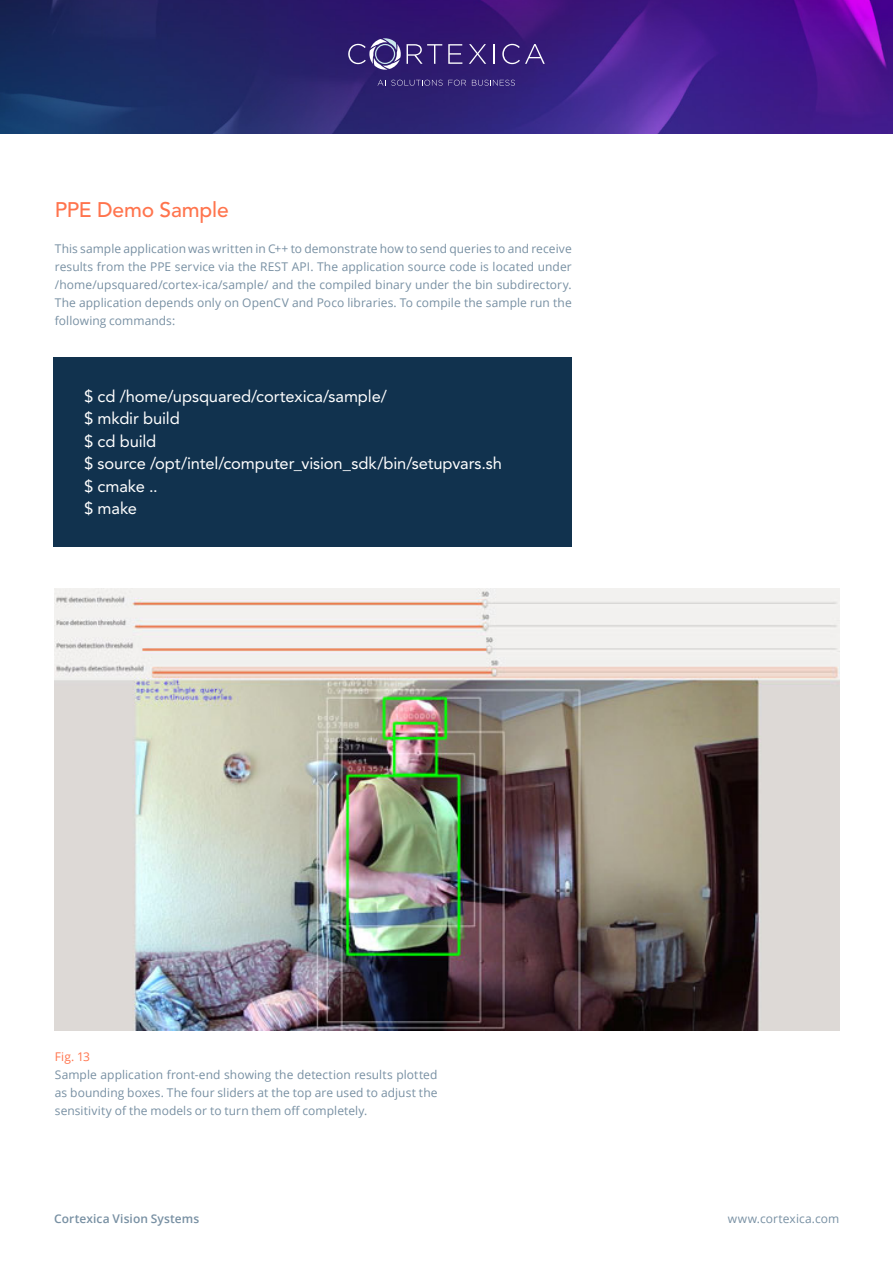
<style>
.page{position:relative;width:893px;height:1263px;background:#fff}
.page>*{position:absolute;margin:0;border:0;box-sizing:border-box;transform-origin:0 0}
.t1{font:500 21px "Avenir LT Std";letter-spacing:-.01em;color:#ff744d}
.t2{font:16.5px/22.5px "Avenir LT Std";letter-spacing:-.005em;color:#fff}
.t3{font:12px/18px "Open Sans";letter-spacing:.005em;color:#7890a3;text-align:justify}
.t4{font:600 12px "Open Sans";letter-spacing:.01em;color:#7890a3}
.t5{font:12px "Open Sans";color:#ff744d}
</style>
<div class="page">
<img style="left:0;top:0;width:893px;height:134px">
<svg style="left:407px;top:44px;width:35px;height:20px"></svg>
<svg style="left:448px;top:44px;width:14px;height:20px"></svg>
<svg style="left:469px;top:44px;width:17px;height:20px"></svg>
<svg style="left:494px;top:44px;width:1px;height:20px"></svg>
<svg style="left:502px;top:44px;width:43px;height:20px"></svg>
<svg style="left:348px;top:38px;width:53px;height:32px;background:#5d5190"></svg>
<svg style="left:378px;top:80px;width:88px;height:6px"></svg>
<svg style="left:472px;top:80px;width:43px;height:6px"></svg>
<div style="left:54px;top:357px;width:518px;height:189px;background:#11324e"></div>
<img style="left:54px;top:589px;width:785px;height:441px">
<h1 class="t1" style="left:55px;top:198px;width:175px">PPE Demo Sample</h1>
<p class="t3" style="left:55px;top:239px;width:518px">This sample application was written in C++ to demonstrate how to send queries to and receive results from the PPE service via the REST API. The application source code is located under /home/upsquared/cortex-ica/sample/ and the compiled binary under the bin subdirectory.<br>The application depends only on OpenCV and Poco libraries. To compile the sample run the following commands:</p>
<h2 class="t2" style="left:84px;top:385px;width:419px">$ cd /home/upsquared/cortexica/sample/<br>$ mkdir build<br>$ cd build<br>$ source /opt/intel/computer_vision_sdk/bin/setupvars.sh $ cmake ..<br>$ make</h2>
<p class="t5" style="left:55px;top:1048px;width:37px">Fig. 13</p>
<p class="t3" style="left:55px;top:1065px;width:384px">Sample application front-end showing the detection results plotted as bounding boxes. The four sliders at the top are used to adjust the sensitivity of the models or to turn them off completely.</p>
<p class="t4" style="left:54px;top:1211px;width:147px">Cortexica Vision Systems</p>
<p class="t3" style="left:728px;top:1210px;width:113px">www.cortexica.com</p>
</div>
